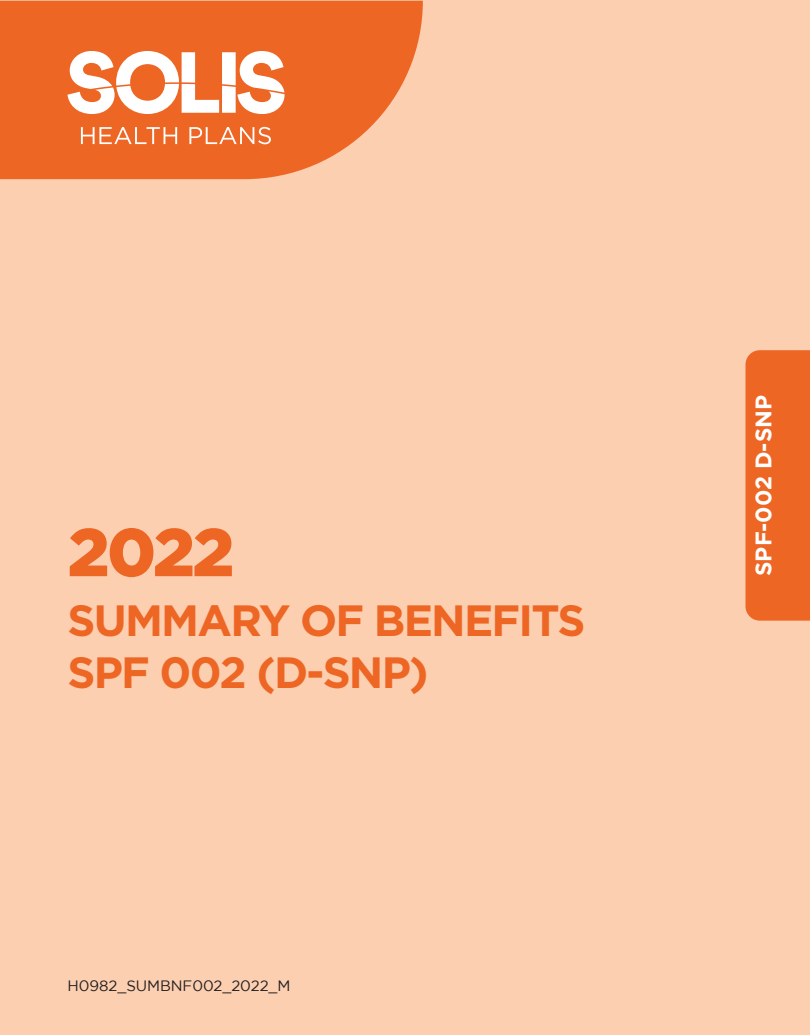
<style>
.page{position:relative;width:810px;height:1035px;background:#fccfb1}
.page>*{position:absolute;margin:0;border:0;box-sizing:border-box;transform-origin:0 0}
.t1{font:900 67.5px "Gotham";color:#ee6624}
.t2{font:700 43.75px/52.5px "Gotham";letter-spacing:-.04em;color:#ee6624}
.t3{font:700 22.5px "Gotham";color:#fff}
.t4{font:15px "Gotham";letter-spacing:-.005em;color:#231f20}
</style>
<div class="page">
<div style="left:746px;top:350px;width:64px;height:271px;background:#ee6624"></div>
<svg style="left:0;top:1px;width:423px;height:178px;background:#ef7234"></svg>
<svg style="left:68px;top:51px;width:217px;height:63px;background:#f7b99b"></svg>
<svg style="left:81px;top:127px;width:96px;height:17px;background:#f28d5c"></svg>
<svg style="left:189px;top:127px;width:82px;height:17px"></svg>
<h1 class="t1" style="left:68px;top:513px;width:168px">2022</h1>
<p class="t2" style="left:68px;top:593px;width:519px">SUMMARY OF BENEFITS<br>SPF 002 (D-SNP)</p>
<p class="t4" style="left:68px;top:977px;width:225px">H0982_SUMBNF002_2022_M</p>
<p class="t3" style="left:751px;top:576px;width:182px;rotate:-90deg">SPF-002 D-SNP</p>
</div>
